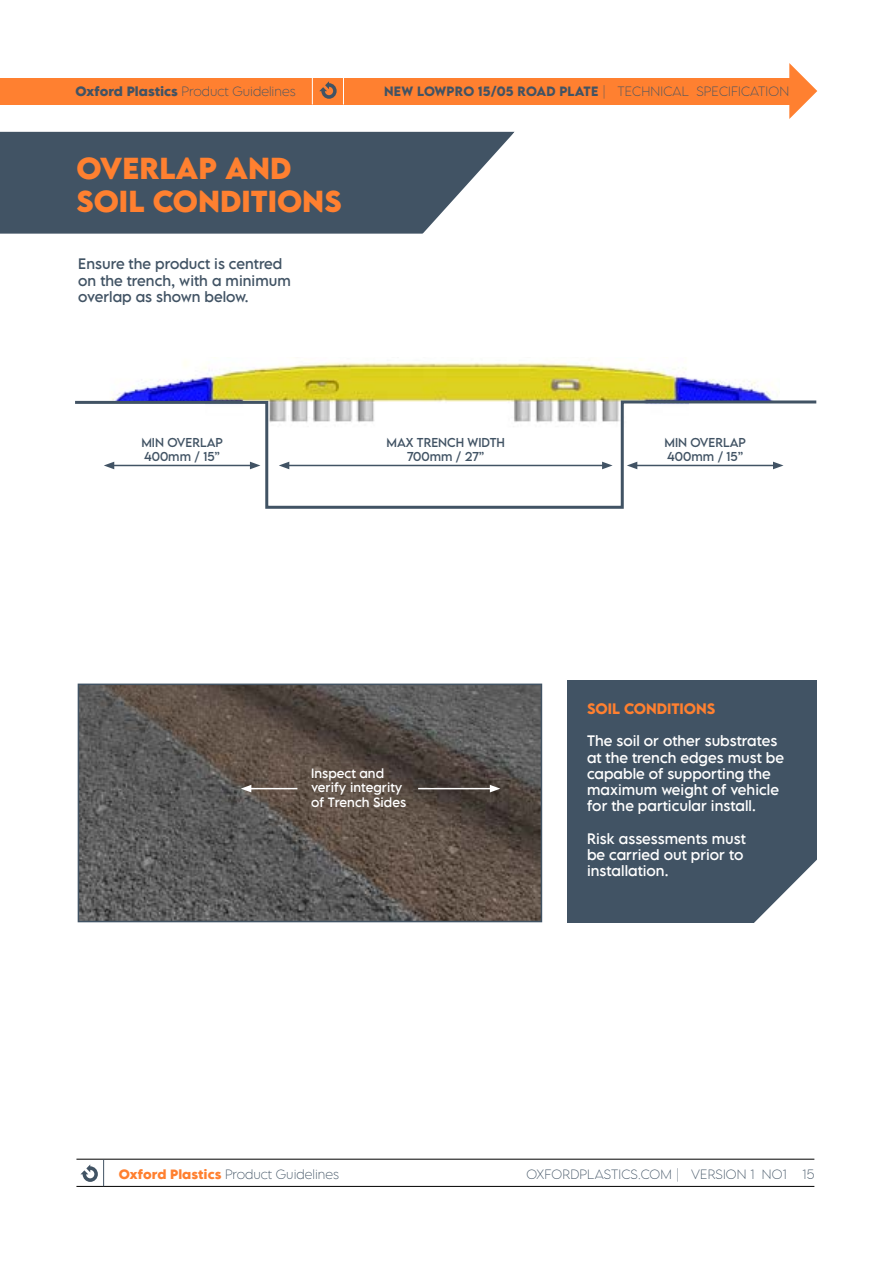
<style>
.page{position:relative;width:893px;height:1263px;background:#fff}
.page>*{position:absolute;margin:0;border:0;box-sizing:border-box;transform-origin:0 0}
.t1{font:700 27px/32.5px "LEMONMILK Pro";color:#ff8030}
.t2{font:13.5px/16.2px "LEMONMILK Pro";color:#fff}
.t3{font:13.5px/16.2px "LEMONMILK Pro";color:#415364}
.t4{font:600 13.5px "LEMONMILK Pro";color:#ff8030}
.t5{font:200 12px "LEMONMILK Pro";color:#415364}
.t6{font:600 12px "LEMONMILK Pro";letter-spacing:.015em;color:#415364}
.t7{font:12px/14.4px "LEMONMILK Pro";color:#fff}
.t8{font:11.55px/13.8px "LEMONMILK Pro";color:#415364}
.s1{font-weight:700}
.s2{font-weight:200}
.s3{font-weight:700;color:#ff8030}
</style>
<div class="page">
<div style="left:0;top:132px;width:413px;height:102px;background:#415364"></div>
<svg style="left:413px;top:132px;width:101px;height:102px"></svg>
<div style="left:0;top:78px;width:789px;height:27px;background:#ff8030"></div>
<svg style="left:789px;top:63px;width:28px;height:56px"></svg>
<svg style="left:312px;top:78px;width:1px;height:27px"></svg>
<svg style="left:343px;top:78px;width:1px;height:27px"></svg>
<svg style="left:319px;top:81px;width:18px;height:18px"></svg>
<hr style="left:76px;top:1159px;width:738px;height:1px;background:#000">
<hr style="left:76px;top:1186px;width:738px;height:1px;background:#000">
<svg style="left:80px;top:1159px;width:24px;height:27px"></svg>
<img style="left:111px;top:361px;width:661px;height:38px">
<img style="left:81px;top:686px;width:458px;height:233px">
<div style="left:78px;top:683px;width:464px;height:239px;border:2px solid #415364"></div>
<div style="left:567px;top:680px;width:249px;height:242px;background:#415364"></div>
<svg style="left:745px;top:859px;width:72px;height:64px"></svg>
<hr style="left:418px;top:788px;width:74px;height:1px;background:#fff">
<svg style="left:490px;top:785px;width:10px;height:7px"></svg>
<hr style="left:249px;top:788px;width:48px;height:1px;background:#fff">
<svg style="left:241px;top:785px;width:10px;height:7px"></svg>
<svg style="left:75px;top:399px;width:742px;height:110px"></svg>
<p class="t5" style="left:75px;top:84px;width:222px"><span class="s1">Oxford Plastics</span> Product Guidelines</p>
<h1 class="t1" style="left:77px;top:153px;width:267px">OVERLAP AND<br>SOIL CONDITIONS</h1>
<p class="t3" style="left:78px;top:256px;width:214px">Ensure the product is centred on the trench, with a minimum overlap as shown below.</p>
<p class="t6" style="left:384px;top:84px;width:406px">NEW LOWPRO 15/05 ROAD PLATE <span class="s2">| TECHNICAL SPECIFICATION</span></p>
<p class="t8" style="left:141px;top:435px;width:83px">MIN OVERLAP<br>400mm / 15”</p>
<p class="t8" style="left:386px;top:435px;width:120px;text-align:center">MAX TRENCH WIDTH<br>700mm / 27”</p>
<p class="t8" style="left:664px;top:435px;width:83px">MIN OVERLAP<br>400mm / 15”</p>
<p class="t7" style="left:311px;top:766px;width:97px">Inspect and verify integrity of Trench Sides</p>
<p class="t5" style="left:119px;top:1166px;width:222px"><span class="s3">Oxford Plastics</span> Product Guidelines</p>
<p class="t4" style="left:587px;top:700px;width:130px">SOIL CONDITIONS</p>
<p class="t2" style="left:587px;top:733px;width:199px">The soil or other substrates at the trench edges must be capable of supporting the maximum weight of vehicle for the particular install.</p>
<p class="t2" style="left:587px;top:830px;width:160px">Risk assessments must be carried out prior to installation.</p>
<p class="t5" style="left:527px;top:1166px;width:262px">OXFORDPLASTICS.COM | VERSION 1 NO1</p>
<p class="t5" style="left:803px;top:1166px;width:13px">15</p>
</div>
